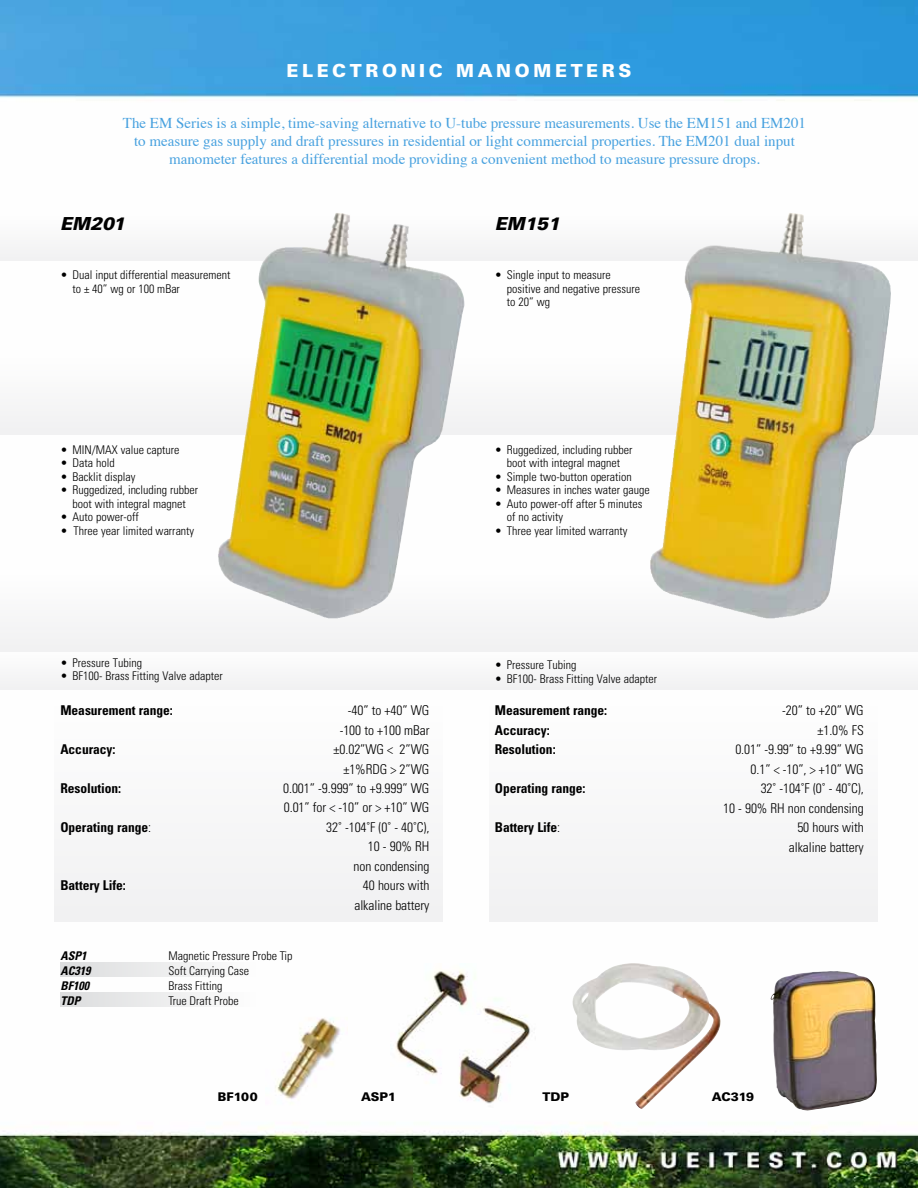
<style>
.page{position:relative;width:918px;height:1188px;background:#fff}
.page>*{position:absolute;margin:0;border:0;box-sizing:border-box;transform-origin:0 0}
.t1{font:900 18px "Univers LT Std";letter-spacing:.2em;color:#fff}
.t2{font:italic 900 18px "Univers LT Std";color:#000}
.t3{font:15px/18px "Times";color:#47a1df;text-align:center}
.t4{font:300 condensed 13.5px/19.5px "Univers LT Std";letter-spacing:-.005em;color:#000;text-align:right}
.t5{font:700 condensed 13.5px "Univers LT Std";letter-spacing:-.005em;color:#000}
.t6{font:300 condensed 12px/13.5px "Univers LT Std";color:#000}
.t7{font:italic 700 condensed 12px "Univers LT Std";color:#000}
.t8{font:900 12px "Univers LT Std";color:#000}
.s1{font-weight:300}
</style>
<div class="page">
<img style="left:0;top:0;width:918px;height:1188px">
<div style="left:54px;top:706px;width:388px;height:216px;background:#f1f1f2"></div>
<div style="left:489px;top:706px;width:389px;height:216px;background:#f1f1f2"></div>
<div style="left:0;top:217px;width:918px;height:44px;background:#f1f1f2"></div>
<div style="left:0;top:652px;width:918px;height:38px;background:#f1f1f2"></div>
<div style="left:0;top:576px;width:918px;height:76px;background:#f1f1f2"></div>
<img style="left:0;top:359px;width:918px;height:76px">
<img style="left:684px;top:213px;width:105px;height:151px">
<img style="left:255px;top:213px;width:81px;height:158px">
<svg style="left:60px;top:963px;width:196px;height:14px;fill:#eceded"></svg>
<svg style="left:60px;top:993px;width:196px;height:14px;fill:#eceded"></svg>
<img style="left:771px;top:971px;width:106px;height:139px">
<img style="left:265px;top:1000px;width:83px;height:110px">
<img style="left:390px;top:963px;width:149px;height:149px">
<img style="left:587px;top:963px;width:47px;height:19px">
<h1 class="t1" style="left:287px;top:60px;width:346px">ELECTRONIC MANOMETERS</h1>
<p class="t3" style="left:123px;top:112px;width:685px">The EM Series is a simple, time-saving alternative to U-tube pressure measurements. Use the EM151 and EM201 to measure gas supply and draft pressures in residential or light commercial properties. The EM201 dual input manometer features a differential mode providing a convenient method to measure pressure drops.</p>
<h1 class="t2" style="left:60px;top:212px;width:67px">EM201</h1>
<h1 class="t2" style="left:495px;top:212px;width:67px">EM151</h1>
<p class="t6" style="left:72px;top:268px;width:160px;text-indent:-12px">• Dual input differential measurement to ± 40” wg or 100 mBar</p>
<p class="t6" style="left:60px;top:443px;width:121px">• MIN/MAX value capture</p>
<p class="t6" style="left:60px;top:456px;width:56px">• Data hold</p>
<p class="t6" style="left:60px;top:470px;width:76px">• Backlit display</p>
<p class="t6" style="left:60px;top:483px;width:139px;text-align:center">• Ruggedized, including rubber boot with integral magnet</p>
<p class="t6" style="left:60px;top:510px;width:80px">• Auto power-off</p>
<p class="t6" style="left:60px;top:524px;width:135px">• Three year limited warranty</p>
<p class="t6" style="left:60px;top:656px;width:83px">• Pressure Tubing</p>
<p class="t6" style="left:60px;top:669px;width:164px">• BF100- Brass Fitting Valve adapter</p>
<p class="t5" style="left:60px;top:702px;width:114px">Measurement range:</p>
<p class="t4" style="left:340px;top:701px;width:91px;text-align:center">-40” to +40” WG -100 to +100 mBar</p>
<p class="t5" style="left:60px;top:741px;width:56px">Accuracy:</p>
<p class="t4" style="left:334px;top:740px;width:97px">±0.02”WG &lt; 2”WG ±1%RDG &gt; 2”WG</p>
<p class="t5" style="left:60px;top:780px;width:62px">Resolution:</p>
<p class="t4" style="left:283px;top:779px;width:148px;text-align:left">0.001” -9.999” to +9.999” WG<br>0.01” for &lt; -10” or &gt; +10” WG</p>
<p class="t5" style="left:60px;top:819px;width:92px">Operating range<span class="s1">:</span></p>
<p class="t4" style="left:326px;top:817px;width:105px">32˚ -104˚F (0˚ - 40˚C),<br>10 - 90% RH<br>non condensing</p>
<p class="t5" style="left:60px;top:877px;width:67px">Battery Life:</p>
<p class="t4" style="left:354px;top:876px;width:76px">40 hours with alkaline battery</p>
<p class="t7" style="left:60px;top:948px;width:28px">ASP1</p>
<p class="t6" style="left:168px;top:949px;width:125px">Magnetic Pressure Probe Tip</p>
<p class="t7" style="left:60px;top:963px;width:31px">AC319</p>
<p class="t6" style="left:168px;top:964px;width:82px">Soft Carrying Case</p>
<p class="t7" style="left:60px;top:978px;width:30px">BF100</p>
<p class="t6" style="left:168px;top:979px;width:55px">Brass Fitting</p>
<p class="t7" style="left:60px;top:993px;width:22px">TDP</p>
<p class="t6" style="left:168px;top:994px;width:72px">True Draft Probe</p>
<p class="t6" style="left:507px;top:268px;width:135px;text-indent:-12px">• Single input to measure positive and negative pressure to 20” wg</p>
<p class="t6" style="left:495px;top:443px;width:139px;text-align:center">• Ruggedized, including rubber boot with integral magnet</p>
<p class="t6" style="left:495px;top:470px;width:139px">• Simple two-button operation</p>
<p class="t6" style="left:495px;top:483px;width:156px">• Measures in inches water gauge</p>
<p class="t6" style="left:507px;top:497px;width:137px;text-indent:-12px">• Auto power-off after 5 minutes of no activity</p>
<p class="t6" style="left:495px;top:524px;width:134px">• Three year limited warranty</p>
<p class="t6" style="left:495px;top:658px;width:83px">• Pressure Tubing</p>
<p class="t6" style="left:495px;top:672px;width:164px">• BF100- Brass Fitting Valve adapter</p>
<p class="t5" style="left:495px;top:702px;width:114px">Measurement range:</p>
<p class="t4" style="left:782px;top:701px;width:83px">-20” to +20” WG</p>
<p class="t5" style="left:495px;top:721px;width:56px">Accuracy:</p>
<p class="t4" style="left:818px;top:720px;width:48px">±1.0% FS</p>
<p class="t5" style="left:495px;top:741px;width:62px">Resolution:</p>
<p class="t4" style="left:735px;top:740px;width:130px">0.01” -9.99” to +9.99” WG<br>0.1” &lt; -10”, &gt; +10” WG</p>
<p class="t5" style="left:495px;top:780px;width:92px">Operating range:</p>
<p class="t4" style="left:723px;top:779px;width:142px">32˚ -104˚F (0˚ - 40˚C),<br>10 - 90% RH non condensing</p>
<p class="t5" style="left:495px;top:819px;width:67px">Battery Life<span class="s1">:</span></p>
<p class="t4" style="left:789px;top:818px;width:76px">50 hours with alkaline battery</p>
<p class="t8" style="left:218px;top:1089px;width:41px">BF100</p>
<p class="t8" style="left:361px;top:1089px;width:37px">ASP1</p>
<p class="t8" style="left:543px;top:1089px;width:28px">TDP</p>
<p class="t8" style="left:712px;top:1089px;width:44px">AC319</p>
</div>
